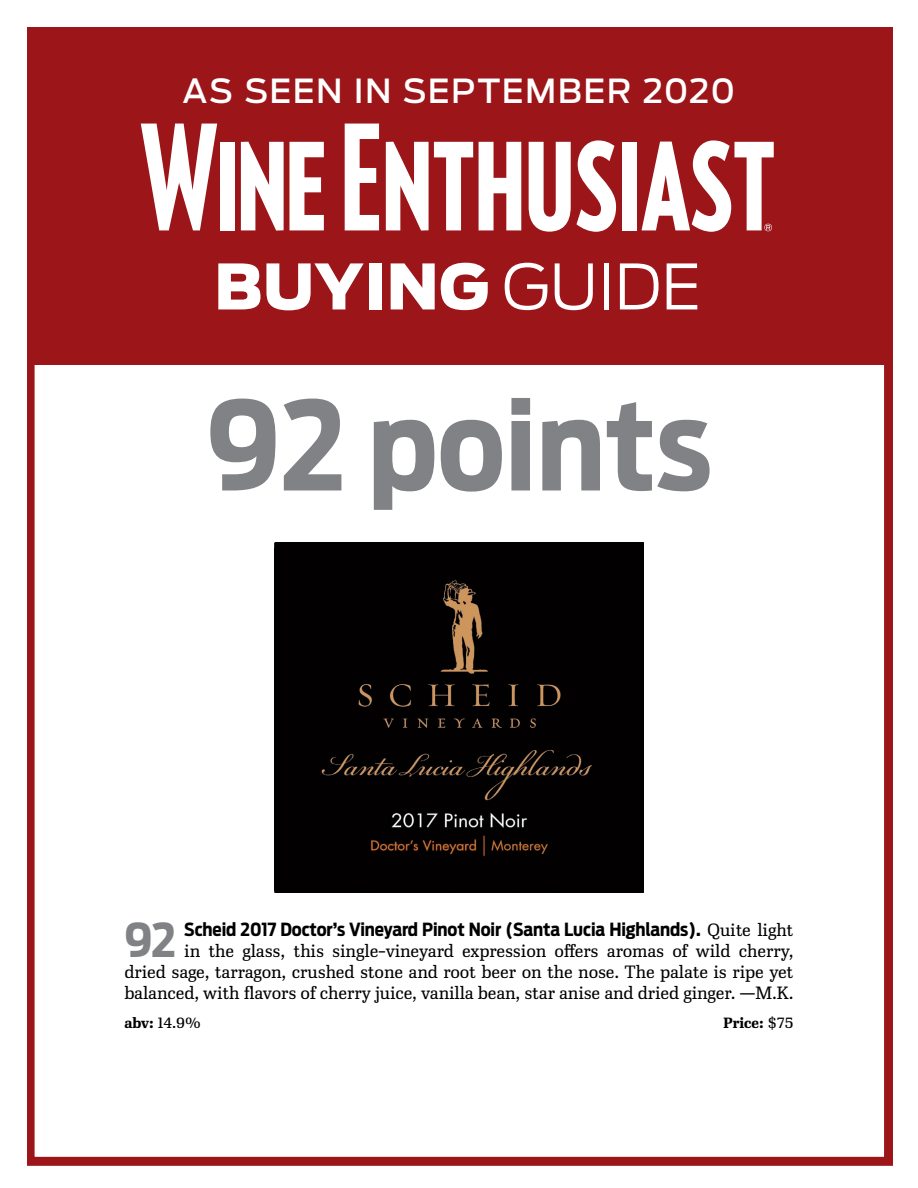
<style>
.page{position:relative;width:918px;height:1188px;background:#fff}
.page>*{position:absolute;margin:0;border:0;box-sizing:border-box;transform-origin:0 0}
.t1{font:700 122.55px "Antenna Cond";color:#808285}
.t2{font:900 62.1px "Antenna";color:#fff}
.t3{font:700 46.35px "Antenna Cond";color:#808285}
.t4{font:500 33px "Antenna";letter-spacing:.045em;color:#fff}
.t5{font:300 18px/21px "Ibis Text";letter-spacing:-.01em;color:#000;text-align:justify}
.t6{font:700 18px "Antenna Cond";letter-spacing:-.01em;color:#000}
.t7{font:15px "Ibis Text";color:#000}
.t8{font:700 15px "Ibis Text";letter-spacing:-.005em;color:#000}
.s1{font-weight:300}
.s2{font-family:"Ibis Text";font-weight:300}
.s3{font-weight:700}
.s4{font-weight:400}
</style>
<div class="page">
<div style="left:26px;top:27px;width:867px;height:337px;background:#9c1519"></div>
<div style="left:26px;top:229px;width:867px;height:937px;border:9px solid #9c1519"></div>
<svg style="left:141px;top:124px;width:76px;height:106px"></svg>
<div style="left:220px;top:142px;width:15px;height:88px;background:#fff"></div>
<svg style="left:241px;top:142px;width:83px;height:89px"></svg>
<svg style="left:345px;top:124px;width:34px;height:106px"></svg>
<svg style="left:386px;top:142px;width:87px;height:89px"></svg>
<svg style="left:479px;top:142px;width:42px;height:88px"></svg>
<svg style="left:529px;top:140px;width:87px;height:92px"></svg>
<div style="left:622px;top:142px;width:15px;height:88px;background:#fff"></div>
<svg style="left:642px;top:140px;width:132px;height:92px"></svg>
<div style="left:275px;top:542px;width:368px;height:350px;background:#020001"></div>
<h3 class="t4" style="left:182px;top:68px;width:554px">AS SEEN IN SEPTEMBER 2020</h3>
<h2 class="t2" style="left:214px;top:242px;width:488px">BUYING <span class="s1">GUIDE</span></h2>
<h1 class="t1" style="left:206px;top:363px;width:507px">92 points</h1>
<h3 class="t3" style="left:124px;top:909px;width:54px">92</h3>
<p class="t6" style="left:184px;top:917px;width:611px">Scheid 2017 Doctor’s Vineyard Pinot Noir (Santa Lucia Highlands). <span class="s2">Quite light</span></p>
<p class="t5" style="left:124px;top:940px;width:671px;text-indent:60px">in the glass, this single-vineyard expression offers aromas of wild cherry, dried sage, tarragon, crushed stone and root beer on the nose. The palate is ripe yet balanced, with flavors of cherry juice, vanilla bean, star anise and dried ginger. —M.K.</p>
<p class="t7" style="left:124px;top:1012px;width:78px"><span class="s3">abv:</span> 14.9%</p>
<p class="t8" style="left:723px;top:1012px;width:72px">Price: <span class="s4">$75</span></p>
</div>
